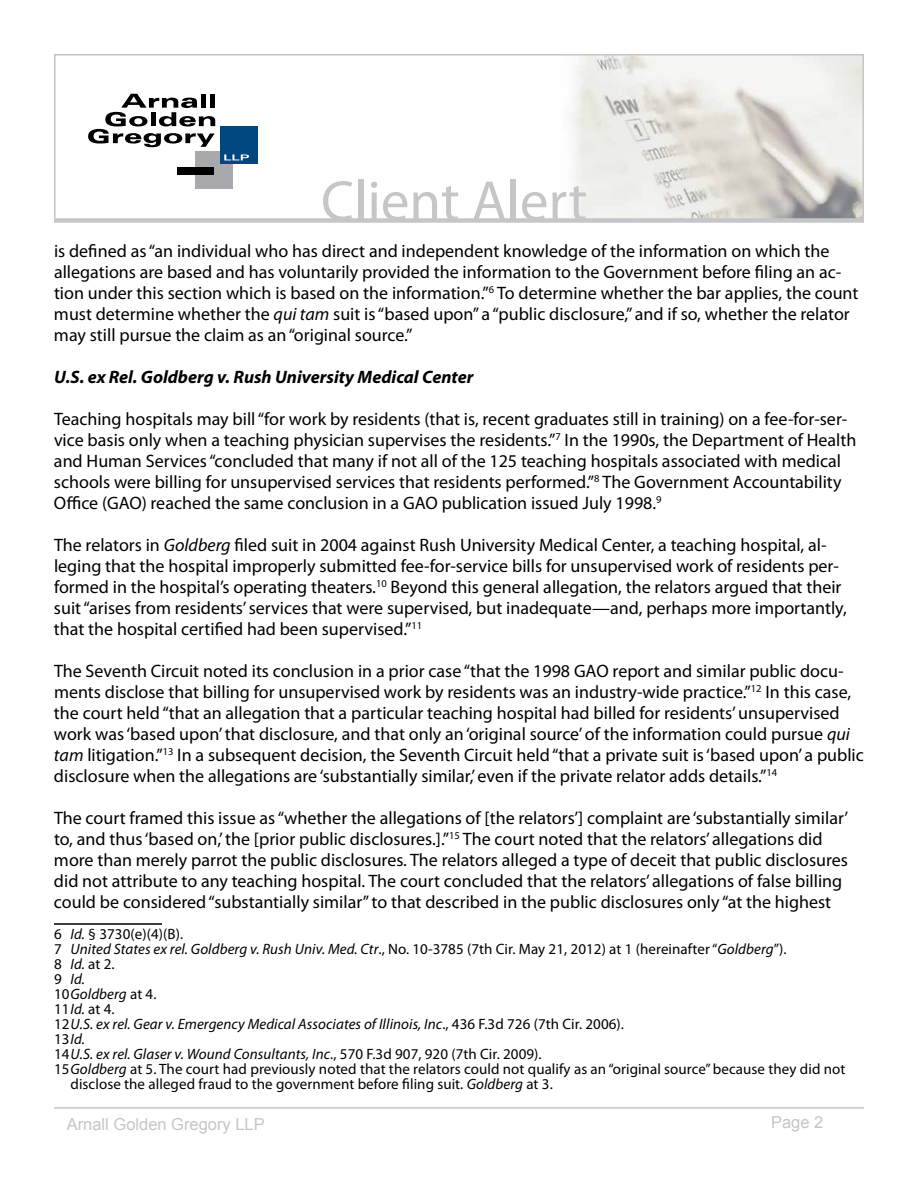
<style>
.page{position:relative;width:918px;height:1188px;background:#fff}
.page>*{position:absolute;margin:0;border:0;box-sizing:border-box;transform-origin:0 0}
.t1{font:57px "Myriad Pro";color:#c5c6c8}
.t2{font:18px/21px "Myriad Pro";color:#000}
.t3{font:italic 700 18px "Myriad Pro";color:#000}
.t4{font:16.5px "Arial";color:#c5c6c8}
.t5{font:italic 15px "Myriad Pro";letter-spacing:.005em;color:#000}
.t6{font:15px "Myriad Pro";letter-spacing:.005em;color:#000}
.s1{font-style:italic}
.s2{font-style:normal}
</style>
<div class="page">
<hr style="left:54px;top:1107px;width:810px;height:2px;background:#c5c6c8">
<div style="left:54px;top:218px;width:810px;height:5px;background:#d3d4d5"></div>
<svg style="left:54px;top:54px;width:810px;height:168px"></svg>
<hr style="left:54px;top:923px;width:108px;height:2px;background:#000">
<h1 class="t1" style="left:321px;top:166px;width:268px">Client Alert</h1>
<p class="t2" style="left:54px;top:240px;width:806px">is defined as “an individual who has direct and independent knowledge of the information on which the allegations are based and has voluntarily provided the information to the Government before filing an ac&shy;tion under this section which is based on the information.”<sup>6</sup> To determine whether the bar applies, the count must determine whether the <span class="s1">qui tam</span> suit is “based upon” a “public disclosure,” and if so, whether the relator may still pursue the claim as an “original source.”</p>
<p class="t3" style="left:54px;top:365px;width:421px">U.S. ex Rel. Goldberg v. Rush University Medical Center</p>
<p class="t2" style="left:54px;top:408px;width:804px">Teaching hospitals may bill “for work by residents (that is, recent graduates still in training) on a fee-for-ser&shy;vice basis only when a teaching physician supervises the residents.”<sup>7</sup> In the 1990s, the Department of Health and Human Services “concluded that many if not all of the 125 teaching hospitals associated with medical schools were billing for unsupervised services that residents performed.”<sup>8</sup> The Government Accountability Office (GAO) reached the same conclusion in a GAO publication issued July 1998.<sup>9</sup></p>
<p class="t2" style="left:54px;top:534px;width:794px">The relators in <span class="s1">Goldberg</span> filed suit in 2004 against Rush University Medical Center, a teaching hospital, al&shy;leging that the hospital improperly submitted fee-for-service bills for unsupervised work of residents per&shy;formed in the hospital’s operating theaters.<sup>10</sup> Beyond this general allegation, the relators argued that their suit “arises from residents’ services that were supervised, but inadequate—and, perhaps more importantly, that the hospital certified had been supervised.”<sup>11</sup></p>
<p class="t2" style="left:54px;top:660px;width:811px">The Seventh Circuit noted its conclusion in a prior case “that the 1998 GAO report and similar public docu&shy;ments disclose that billing for unsupervised work by residents was an industry-wide practice.”<sup>12</sup> In this case, the court held “that an allegation that a particular teaching hospital had billed for residents’ unsupervised work was ‘based upon’ that disclosure, and that only an ‘original source’ of the information could pursue <span class="s1">qui tam</span> litigation.”<sup>13</sup> In a subsequent decision, the Seventh Circuit held “that a private suit is ‘based upon’ a public disclosure when the allegations are ‘substantially similar,’ even if the private relator adds details.”<sup>14</sup></p>
<p class="t2" style="left:54px;top:807px;width:796px">The court framed this issue as “whether the allegations of [the relators’] complaint are ‘substantially similar’ to, and thus ‘based on,’ the [prior public disclosures.].”<sup>15</sup> The court noted that the relators’ allegations did more than merely parrot the public disclosures. The relators alleged a type of deceit that public disclosures did not attribute to any teaching hospital. The court concluded that the relators’ allegations of false billing could be considered “substantially similar” to that described in the public disclosures only “at the highest</p>
<p class="t6" style="left:54px;top:925px;width:131px">6 <span class="s1">Id.</span> § 3730(e)(4)(B).</p>
<p class="t5" style="left:54px;top:940px;width:734px"><span class="s2">7</span> United States ex rel. Goldberg v. Rush Univ. Med. Ctr<span class="s2">., No. 10-3785 (7th Cir. May 21, 2012) at 1 (hereinafter “</span>Goldberg<span class="s2">”).</span></p>
<p class="t6" style="left:54px;top:955px;width:62px">8 <span class="s1">Id.</span> at 2.</p>
<p class="t5" style="left:54px;top:970px;width:32px"><span class="s2">9</span> Id.</p>
<p class="t5" style="left:54px;top:985px;width:104px"><span class="s2">10</span>Goldberg <span class="s2">at 4.</span></p>
<p class="t6" style="left:54px;top:1000px;width:62px">11<span class="s1">Id.</span> at 4.</p>
<p class="t5" style="left:54px;top:1015px;width:571px"><span class="s2">12</span>U.S. ex rel. Gear v. Emergency Medical Associates of Illinois, Inc<span class="s2">., 436 F.3d 726 (7th Cir. 2006).</span></p>
<p class="t5" style="left:54px;top:1030px;width:32px"><span class="s2">13</span>Id.</p>
<p class="t5" style="left:54px;top:1045px;width:489px"><span class="s2">14</span>U.S. ex rel. Glaser v. Wound Consultants, Inc<span class="s2">., 570 F.3d 907, 920 (7th Cir. 2009).</span></p>
<p class="t6" style="left:54px;top:1060px;width:793px">15<span class="s1">Goldberg</span> at 5. The court had previously noted that the relators could not qualify as an “original source” because they did not</p>
<p class="t6" style="left:70px;top:1075px;width:484px">disclose the alleged fraud to the government before filing suit. <span class="s1">Goldberg</span> at 3.</p>
<p class="t4" style="left:67px;top:1114px;width:200px">Arnall Golden Gregory LLP</p>
<p class="t4" style="left:771px;top:1111px;width:54px">Page 2</p>
</div>
